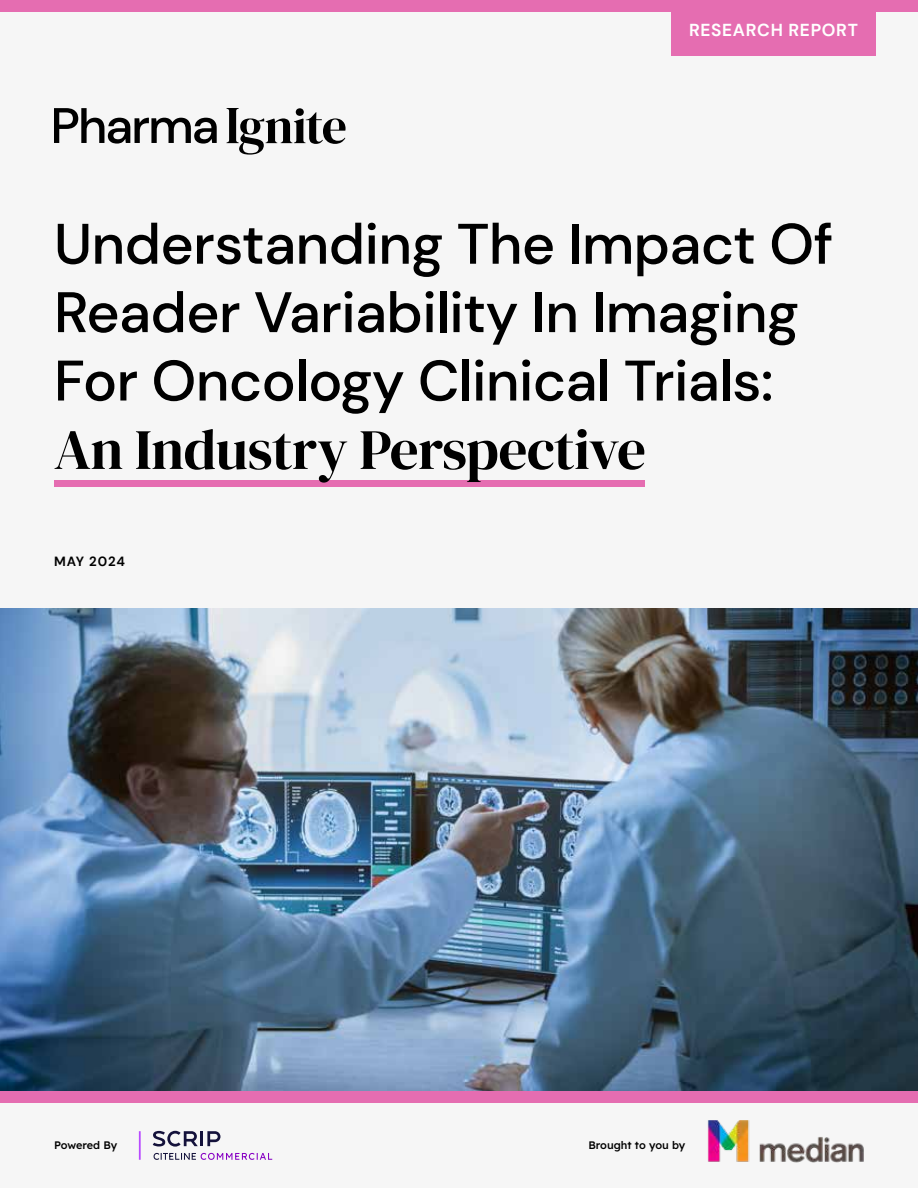
<style>
.page{position:relative;width:918px;height:1188px;background:#f6f6f6}
.page>*{position:absolute;margin:0;border:0;box-sizing:border-box;transform-origin:0 0}
.t1{font:500 57px/68.4px "DM Sans";letter-spacing:-.01em;color:#000}
.t2{font:57px "DM Serif Display";letter-spacing:-.01em;color:#000}
.t3{font:700 17.4px "DM Sans";letter-spacing:.04em;color:#fff}
.t4{font:700 13.35px "DM Sans";letter-spacing:.065em;color:#000}
.t5{font:10.95px "Lexend";letter-spacing:-.005em;color:#000}
</style>
<div class="page">
<div style="left:671px;top:0;width:205px;height:56px;background:#e56db1"></div>
<img style="left:0;top:608px;width:918px;height:484px">
<div style="left:0;top:1092px;width:918px;height:11px;background:#e56db1"></div>
<svg style="left:54px;top:108px;width:163px;height:36px"></svg>
<svg style="left:226px;top:108px;width:120px;height:47px"></svg>
<div style="left:0;top:0;width:918px;height:11px;background:#e56db1"></div>
<div style="left:54px;top:480px;width:590px;height:7px;background:#e56db1"></div>
<svg style="left:153px;top:1131px;width:45px;height:16px"></svg>
<hr style="left:200px;top:1131px;width:3px;height:15px;background:#14123b">
<svg style="left:207px;top:1131px;width:13px;height:15px"></svg>
<svg style="left:154px;top:1153px;width:118px;height:7px"></svg>
<hr style="left:139px;top:1131px;width:2px;height:29px;background:#b94bff">
<img style="left:707px;top:1121px;width:157px;height:42px">
<p class="t3" style="left:689px;top:19px;width:171px">RESEARCH REPORT</p>
<p class="t1" style="left:54px;top:209px;width:781px">Understanding The Impact Of<br>Reader Variability In Imaging<br>For Oncology Clinical Trials:</p>
<p class="t2" style="left:54px;top:417px;width:594px">An Industry Perspective</p>
<p class="t4" style="left:54px;top:553px;width:73px">MAY 2024</p>
<p class="t5" style="left:54px;top:1137px;width:65px">Powered By</p>
<p class="t5" style="left:589px;top:1137px;width:98px">Brought to you by</p>
</div>
